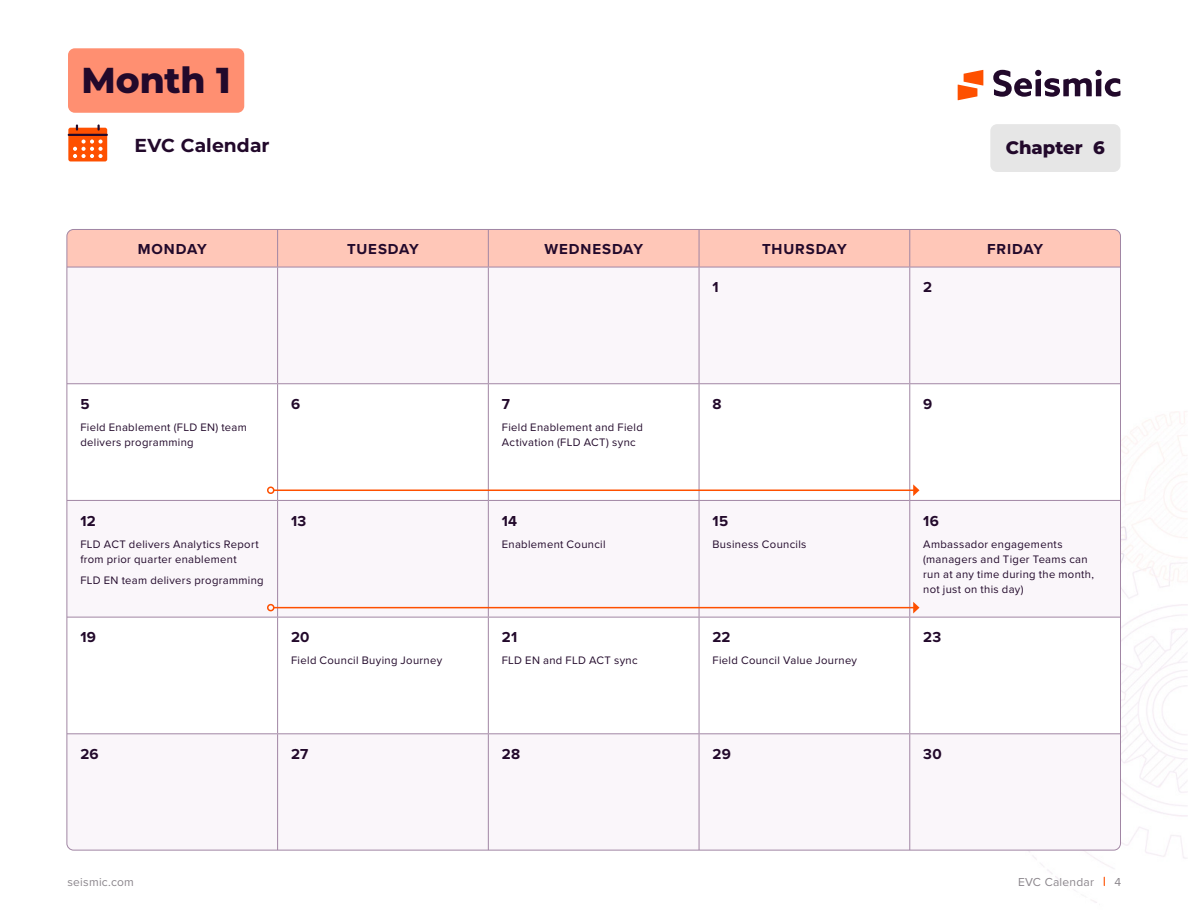
<style>
.page{position:relative;width:1188px;height:918px;background:#fff}
.page>*{position:absolute;margin:0;border:0;box-sizing:border-box;transform-origin:0 0}
.t1{font:800 36px "Montserrat";letter-spacing:-.005em;color:#22092b}
.Body{font:700 18.75px "Montserrat";letter-spacing:.005em;color:#22092b}
.t2{font:800 18px "Montserrat";letter-spacing:-.005em;color:#22092b}
.t3{font:700 15px "Proxima Nova";letter-spacing:.035em;color:#22092b}
.t4{font:700 15px "Proxima Nova";letter-spacing:.055em;color:#22092b}
.t5{font:700 15px "Proxima Nova";letter-spacing:.06em;color:#22092b}
.t6{font:12px "Proxima Nova";letter-spacing:.02em;color:#8b868c}
.t7{font:11.25px/15px "Proxima Nova";letter-spacing:.03em;color:#22092b}
</style>
<div class="page">
<img style="left:1029px;top:411px;width:159px;height:492px">
<svg style="left:958px;top:70px;width:25px;height:30px"></svg>
<svg style="left:993px;top:70px;width:127px;height:27px"></svg>
<div style="left:1095px;top:70px;width:7px;height:6px;background:#22092b;border-radius:50%"></div>
<div style="left:68px;top:48px;width:176px;height:65px;background:#ff8f71;border-radius:7px"></div>
<div style="left:67px;top:229px;width:1053px;height:38px;background:#ffc7b8"></div>
<div style="left:67px;top:268px;width:1053px;height:582px;background:#faf6fa"></div>
<svg style="left:69px;top:384px;width:1050px;height:349px"></svg>
<hr style="left:277px;top:229px;width:1px;height:38px;background:#a186a4">
<hr style="left:488px;top:229px;width:1px;height:38px;background:#a186a4">
<hr style="left:699px;top:229px;width:1px;height:38px;background:#a186a4">
<hr style="left:909px;top:229px;width:1px;height:38px;background:#a186a4">
<hr style="left:67px;top:267px;width:211px;height:1px;background:#a186a4">
<hr style="left:278px;top:267px;width:210px;height:1px;background:#a186a4">
<hr style="left:277px;top:267px;width:1px;height:116px;background:#a186a4">
<hr style="left:488px;top:267px;width:211px;height:1px;background:#a186a4">
<hr style="left:488px;top:267px;width:1px;height:116px;background:#a186a4">
<hr style="left:699px;top:267px;width:211px;height:1px;background:#a186a4">
<hr style="left:699px;top:267px;width:1px;height:116px;background:#a186a4">
<hr style="left:910px;top:267px;width:210px;height:1px;background:#a186a4">
<hr style="left:909px;top:267px;width:1px;height:116px;background:#a186a4">
<hr style="left:67px;top:383px;width:211px;height:1px;background:#a186a4">
<hr style="left:278px;top:383px;width:210px;height:1px;background:#a186a4">
<hr style="left:277px;top:384px;width:1px;height:116px;background:#a186a4">
<hr style="left:488px;top:383px;width:211px;height:1px;background:#a186a4">
<hr style="left:488px;top:384px;width:1px;height:116px;background:#a186a4">
<hr style="left:699px;top:383px;width:211px;height:1px;background:#a186a4">
<hr style="left:699px;top:384px;width:1px;height:116px;background:#a186a4">
<hr style="left:910px;top:383px;width:210px;height:1px;background:#a186a4">
<hr style="left:909px;top:384px;width:1px;height:116px;background:#a186a4">
<hr style="left:67px;top:500px;width:211px;height:1px;background:#a186a4">
<hr style="left:278px;top:500px;width:210px;height:1px;background:#a186a4">
<hr style="left:277px;top:501px;width:1px;height:116px;background:#a186a4">
<hr style="left:488px;top:500px;width:211px;height:1px;background:#a186a4">
<hr style="left:488px;top:501px;width:1px;height:116px;background:#a186a4">
<hr style="left:699px;top:500px;width:211px;height:1px;background:#a186a4">
<hr style="left:699px;top:501px;width:1px;height:116px;background:#a186a4">
<hr style="left:910px;top:500px;width:210px;height:1px;background:#a186a4">
<hr style="left:909px;top:501px;width:1px;height:116px;background:#a186a4">
<hr style="left:67px;top:617px;width:211px;height:1px;background:#a186a4">
<hr style="left:278px;top:617px;width:210px;height:1px;background:#a186a4">
<hr style="left:277px;top:617px;width:1px;height:116px;background:#a186a4">
<hr style="left:488px;top:617px;width:211px;height:1px;background:#a186a4">
<hr style="left:488px;top:617px;width:1px;height:116px;background:#a186a4">
<hr style="left:699px;top:617px;width:211px;height:1px;background:#a186a4">
<hr style="left:699px;top:617px;width:1px;height:116px;background:#a186a4">
<hr style="left:910px;top:617px;width:210px;height:1px;background:#a186a4">
<hr style="left:909px;top:617px;width:1px;height:116px;background:#a186a4">
<hr style="left:67px;top:733px;width:211px;height:1px;background:#a186a4">
<hr style="left:278px;top:733px;width:210px;height:1px;background:#a186a4">
<hr style="left:277px;top:734px;width:1px;height:116px;background:#a186a4">
<hr style="left:488px;top:733px;width:211px;height:1px;background:#a186a4">
<hr style="left:488px;top:734px;width:1px;height:116px;background:#a186a4">
<hr style="left:699px;top:733px;width:211px;height:1px;background:#a186a4">
<hr style="left:699px;top:734px;width:1px;height:116px;background:#a186a4">
<hr style="left:910px;top:733px;width:210px;height:1px;background:#a186a4">
<hr style="left:909px;top:734px;width:1px;height:116px;background:#a186a4">
<div style="left:990px;top:124px;width:130px;height:48px;background:#e6e6e6;border-radius:7px"></div>
<svg style="left:68px;top:125px;width:39px;height:36px"></svg>
<hr style="left:274px;top:490px;width:640px;height:1px;background:#fe5000">
<div style="left:267px;top:487px;width:7px;height:7px;border:2px solid #fe5000;border-radius:50%"></div>
<svg style="left:913px;top:484px;width:7px;height:12px"></svg>
<hr style="left:274px;top:607px;width:640px;height:1px;background:#fe5000">
<div style="left:267px;top:604px;width:7px;height:7px;border:2px solid #fe5000;border-radius:50%"></div>
<svg style="left:913px;top:602px;width:7px;height:11px"></svg>
<p class="t1" style="left:82px;top:57px;width:151px">Month 1</p>
<p class="Body" style="left:135px;top:133px;width:137px">EVC Calendar</p>
<h1 class="t2" style="left:1006px;top:135px;width:101px">Chapter 6</h1>
<p class="t3" style="left:138px;top:237px;width:71px">MONDAY</p>
<p class="t4" style="left:347px;top:237px;width:73px">TUESDAY</p>
<p class="t5" style="left:544px;top:237px;width:100px">WEDNESDAY</p>
<p class="t4" style="left:762px;top:237px;width:86px">THURSDAY</p>
<p class="t3" style="left:987px;top:237px;width:58px">FRIDAY</p>
<p class="t3" style="left:713px;top:276px;width:8px">1</p>
<p class="t3" style="left:923px;top:276px;width:10px">2</p>
<p class="t3" style="left:80px;top:393px;width:11px">5</p>
<p class="t7" style="left:80px;top:419px;width:168px">Field Enablement (FLD EN) team delivers programming</p>
<p class="t3" style="left:80px;top:510px;width:17px">12</p>
<p class="t7" style="left:80px;top:536px;width:180px">FLD ACT delivers Analytics Report from prior quarter enablement</p>
<p class="t7" style="left:80px;top:573px;width:185px">FLD EN team delivers programming</p>
<p class="t3" style="left:291px;top:393px;width:11px">6</p>
<p class="t3" style="left:502px;top:393px;width:10px">7</p>
<p class="t7" style="left:502px;top:419px;width:143px">Field Enablement and Field<br>Activation (FLD ACT) sync</p>
<p class="t3" style="left:291px;top:510px;width:17px">13</p>
<p class="t3" style="left:502px;top:510px;width:17px">14</p>
<p class="t7" style="left:502px;top:536px;width:105px">Enablement Council</p>
<p class="t3" style="left:80px;top:626px;width:17px">19</p>
<p class="t3" style="left:291px;top:626px;width:20px">20</p>
<p class="t7" style="left:291px;top:652px;width:153px">Field Council Buying Journey</p>
<p class="t3" style="left:502px;top:626px;width:17px">21</p>
<p class="t7" style="left:502px;top:652px;width:137px">FLD EN and FLD ACT sync</p>
<p class="t3" style="left:713px;top:393px;width:11px">8</p>
<p class="t3" style="left:923px;top:393px;width:11px">9</p>
<p class="t3" style="left:713px;top:510px;width:17px">15</p>
<p class="t7" style="left:713px;top:536px;width:95px">Business Councils</p>
<p class="t3" style="left:713px;top:626px;width:20px">22</p>
<p class="t7" style="left:713px;top:652px;width:146px">Field Council Value Journey</p>
<p class="t3" style="left:923px;top:510px;width:17px">16</p>
<p class="t7" style="left:923px;top:536px;width:172px">Ambassador engagements (managers and Tiger Teams can run at any time during the month, not just on this day)</p>
<p class="t3" style="left:923px;top:626px;width:20px">23</p>
<p class="t3" style="left:80px;top:743px;width:20px">26</p>
<p class="t3" style="left:291px;top:743px;width:19px">27</p>
<p class="t3" style="left:502px;top:743px;width:20px">28</p>
<p class="t3" style="left:713px;top:743px;width:20px">29</p>
<p class="t3" style="left:923px;top:743px;width:20px">30</p>
<p class="t6" style="left:68px;top:873px;width:68px">seismic.com</p>
<p class="t6" style="left:1018px;top:873px;width:78px">EVC Calendar</p>
<p class="t6" style="left:1114px;top:873px;width:8px">4</p>
</div>
